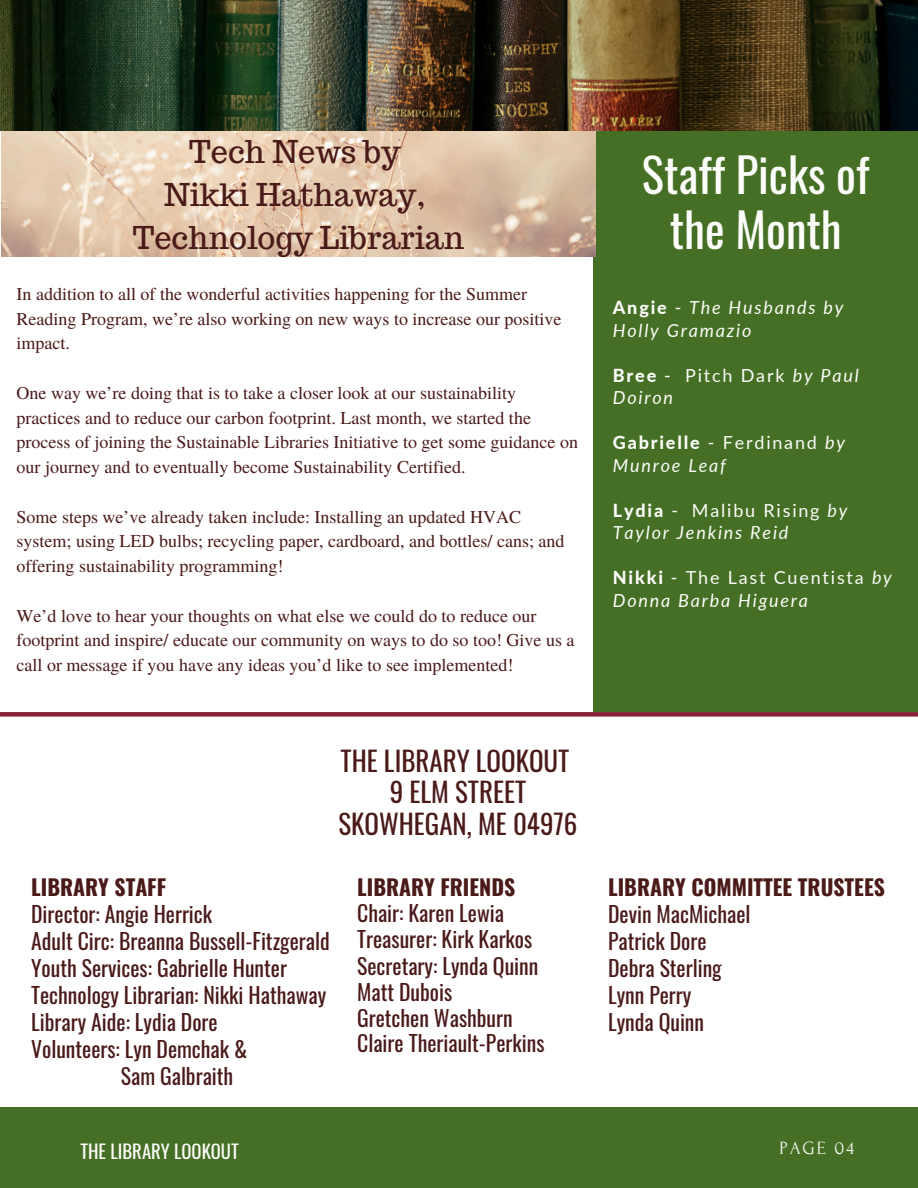
<style>
.page{position:relative;width:918px;height:1188px;background:#fff}
.page>*{position:absolute;margin:0;border:0;box-sizing:border-box;transform-origin:0 0}
.t1{font:46.65px/55.2px "Oswald";color:#fcfcfa;text-align:center}
.t2{font:30.75px/42.8px "Trocchi";color:#4a1a19;text-align:center}
.t3{font:27px/31.5px "Oswald";color:#4a1a19;text-align:center}
.t4{font:21.75px/26.1px "Oswald";color:#4a1a19}
.t5{font:700 21.75px "Oswald";color:#4a1a19}
.t6{font:18.75px "Oswald";color:#fcfcfa}
.t7{font:18.75px "Forum";letter-spacing:.1em;color:#fcfcfa}
.t8{font:18px/24.8px "Te X Gyre Termes";color:#4a1a19}
.t9{font:italic 18px/22.5px "Lato";letter-spacing:.1em;color:#fcfcfa}
.t10{font:18px "Lato";letter-spacing:.1em;color:#fcfcfa}
.t11{font:800 18px "Lato";letter-spacing:.1em;color:#fcfcfa}
.s1{font-weight:800;font-style:normal}
.s2{font-style:normal}
.s3{font-weight:800}
.s4{font-style:italic}
</style>
<div class="page">
<div style="left:0;top:1107px;width:918px;height:81px;background:#456f24"></div>
<div style="left:0;top:712px;width:918px;height:5px;background:#852134"></div>
<div style="left:594px;top:116px;width:324px;height:596px;background:#456f24"></div>
<img style="left:0;top:0;width:918px;height:131px">
<img style="left:2px;top:131px;width:594px;height:125px">
<h6 class="t2" style="left:133px;top:131px;width:333px">Tech News by<br>Nikki Hathaway,<br>Technology Librarian</h6>
<p class="t8" style="left:17px;top:281px;width:546px">In addition to all of the wonderful activities happening for the Summer<br>Reading Program, we’re also working on new ways to increase our positive impact.</p>
<p class="t8" style="left:17px;top:380px;width:563px">One way we’re doing that is to take a closer look at our sustainability practices and to reduce our carbon footprint. Last month, we started the process of joining the Sustainable Libraries Initiative to get some guidance on our journey and to eventually become Sustainability Certified.</p>
<h3 class="t8" style="left:17px;top:503px;width:549px">Some steps we’ve already taken include: Installing an updated HVAC system; using LED bulbs; recycling paper, cardboard, and bottles/ cans; and offering sustainability programming!</h3>
<h6 class="t8" style="left:17px;top:602px;width:559px">We’d love to hear your thoughts on what else we could do to reduce our footprint and inspire/ educate our community on ways to do so too! Give us a call or message if you have any ideas you’d like to see implemented!</h6>
<p class="t3" style="left:339px;top:744px;width:240px">THE LIBRARY LOOKOUT<br>9 ELM STREET<br>SKOWHEGAN, ME 04976</p>
<p class="t5" style="left:31px;top:870px;width:137px">LIBRARY STAFF</p>
<p class="t4" style="left:31px;top:900px;width:183px">Director: Angie Herrick</p>
<p class="t4" style="left:31px;top:927px;width:300px">Adult Circ: Breanna Bussell-Fitzgerald</p>
<p class="t4" style="left:31px;top:954px;width:257px">Youth Services: Gabrielle Hunter</p>
<p class="t4" style="left:31px;top:981px;width:297px">Technology Librarian: Nikki Hathaway</p>
<p class="t4" style="left:31px;top:1008px;width:188px">Library Aide: Lydia Dore</p>
<p class="t4" style="left:31px;top:1035px;width:218px">Volunteers: Lyn Demchak &amp;</p>
<p class="t4" style="left:121px;top:1062px;width:114px">Sam Galbraith</p>
<p class="t5" style="left:357px;top:870px;width:160px">LIBRARY FRIENDS</p>
<p class="t4" style="left:357px;top:899px;width:189px">Chair: Karen Lewia<br>Treasurer: Kirk Karkos<br>Secretary: Lynda Quinn<br>Matt Dubois<br>Gretchen Washburn<br>Claire Theriault-Perkins</p>
<p class="t1" style="left:642px;top:145px;width:229px">Staff Picks of the Month</p>
<p class="t9" style="left:613px;top:296px;width:232px"><span class="s1">Angie</span> <span class="s2">-</span> The Husbands by<br>Holly Gramazio</p>
<p class="t10" style="left:613px;top:364px;width:247px"><span class="s3">Bree</span> - Pitch Dark <span class="s4">by Paul</span></p>
<h2 class="t9" style="left:613px;top:386px;width:62px">Doiron</h2>
<h2 class="t9" style="left:613px;top:431px;width:234px"><span class="s1">Gabrielle</span> <span class="s2">- Ferdinand</span> by<br>Munroe Leaf</h2>
<h2 class="t11" style="left:613px;top:499px;width:52px">Lydia</h2>
<p class="t9" style="left:613px;top:498px;width:236px;text-indent:59px"><span class="s2">- Malibu Rising</span> by<br>Taylor Jenkins Reid</p>
<p class="t10" style="left:613px;top:566px;width:281px"><span class="s3">Nikki</span> - The Last Cuentista <span class="s4">by</span></p>
<p class="t9" style="left:613px;top:588px;width:197px">Donna Barba Higuera</p>
<p class="t5" style="left:608px;top:870px;width:278px">LIBRARY COMMITTEE TRUSTEES</p>
<p class="t4" style="left:608px;top:899px;width:144px;line-height:27px">Devin MacMichael<br>Patrick Dore<br>Debra Sterling<br>Lynn Perry<br>Lynda Quinn</p>
<p class="t6" style="left:80px;top:1137px;width:160px">THE LIBRARY LOOKOUT</p>
<p class="t7" style="left:779px;top:1138px;width:76px">PAGE 04</p>
</div>
